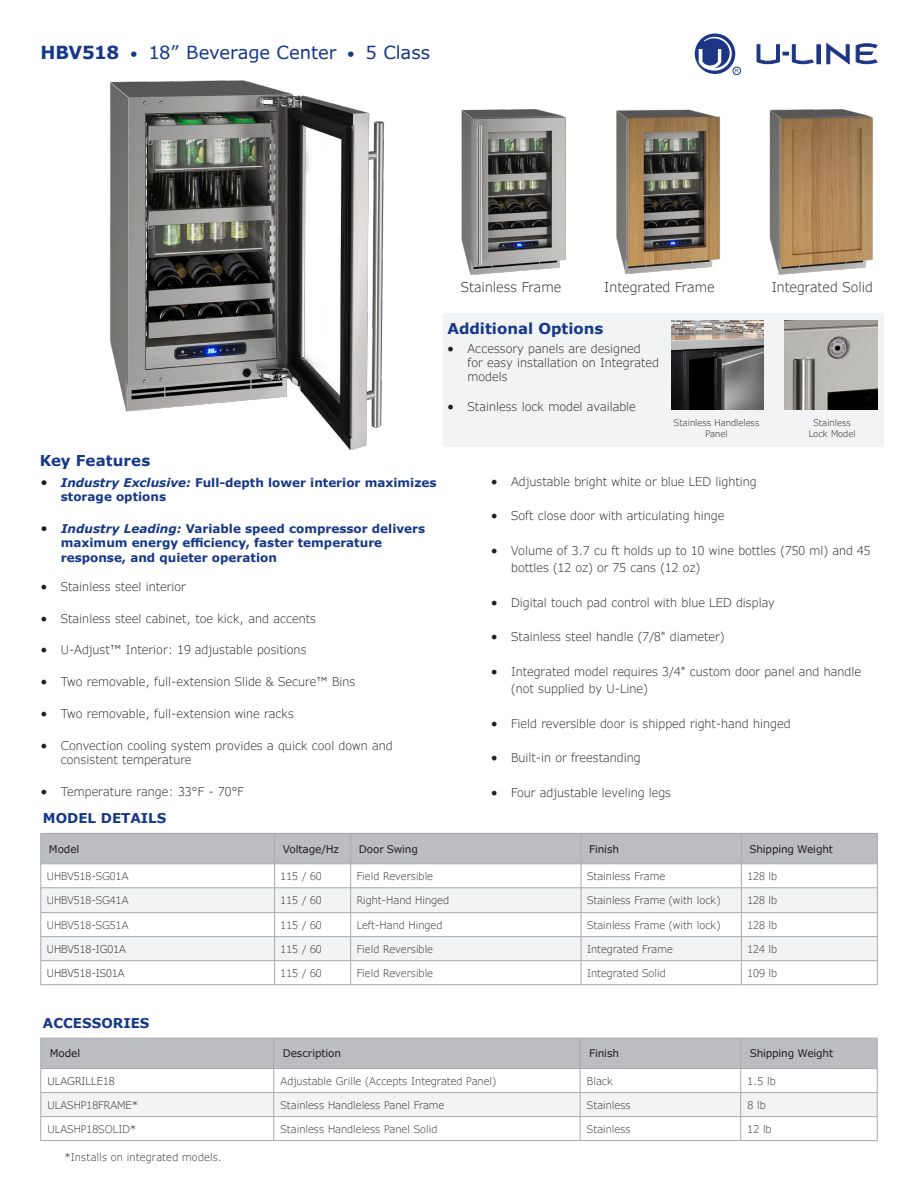
<style>
.page{position:relative;width:918px;height:1188px;background:#fff}
.page>*{position:absolute;margin:0;border:0;box-sizing:border-box;transform-origin:0 0}
.t1{font:18px "Verdana Pro";letter-spacing:-.005em;color:#153889}
.t2{font:700 15px "Verdana";color:#153889}
.t3{font:700 15px "Verdana Pro";letter-spacing:.005em;color:#153889}
.t4{font:300 13.5px "Verdana Pro";color:#231f20}
.t5{font:700 13.5px "Verdana";color:#153889}
.t6{font:300 12px/14.4px "Verdana Pro";color:#231f20}
.t7{font:700 12px/14.4px "Verdana Pro";color:#153889}
.t8{font:300 10.5px "Verdana Pro";color:#312f30}
.t9{font:10.5px "Verdana Pro";letter-spacing:-.015em;color:#231f20}
.t10{font:300 10.5px "Verdana Pro";color:#231f20}
.t11{font:300 9px "Verdana Pro";color:#231f20}
.s1{font-weight:700}
.s2{font-size:15px}
.s3{font-weight:400;font-size:13.5px;color:#231f20}
.s4{font-style:italic}
.s5{font-family:"Minion Pro";font-weight:400;font-size:18px}
</style>
<div class="page">
<div style="left:817px;top:45px;width:3px;height:19px;border:1px solid #1c3685"></div>
<svg style="left:827px;top:43px;width:22px;height:21px"></svg>
<svg style="left:856px;top:43px;width:21px;height:21px"></svg>
<svg style="left:757px;top:45px;width:56px;height:20px"></svg>
<svg style="left:695px;top:33px;width:44px;height:41px"></svg>
<div style="left:733px;top:67px;width:8px;height:8px;border:1px solid #1c3685;border-radius:50%"></div>
<div style="left:443px;top:313px;width:441px;height:134px;background:#f2f3f4"></div>
<img style="left:671px;top:321px;width:93px;height:89px">
<img style="left:110px;top:80px;width:274px;height:371px">
<img style="left:461px;top:109px;width:105px;height:166px">
<img style="left:616px;top:109px;width:104px;height:165px">
<img style="left:769px;top:109px;width:104px;height:166px">
<img style="left:785px;top:321px;width:92px;height:89px">
<hr style="left:275px;top:984px;width:76px;height:1px;background:#a8a9ad">
<hr style="left:351px;top:984px;width:230px;height:1px;background:#a8a9ad">
<svg style="left:41px;top:833px;width:837px;height:151px"></svg>
<hr style="left:41px;top:984px;width:234px;height:1px;background:#a8a9ad">
<hr style="left:581px;top:984px;width:160px;height:1px;background:#a8a9ad">
<hr style="left:741px;top:984px;width:137px;height:1px;background:#a8a9ad">
<svg style="left:41px;top:1038px;width:837px;height:102px"></svg>
<hr style="left:41px;top:1140px;width:233px;height:1px;background:#a8a9ad">
<hr style="left:580px;top:1140px;width:161px;height:1px;background:#a8a9ad">
<hr style="left:741px;top:1140px;width:136px;height:1px;background:#a8a9ad">
<hr style="left:274px;top:1140px;width:306px;height:1px;background:#a8a9ad">
<p class="t1" style="left:40px;top:41px;width:391px"><span class="s1">HBV518</span> <span class="s2">•</span> 18” Beverage Center <span class="s2">•</span> 5 Class</p>
<p class="t3" style="left:40px;top:451px;width:112px">Key Features</p>
<p class="t7" style="left:61px;top:476px;width:377px;text-indent:-20px"><span class="s3">•</span> <span class="s4">Industry Exclusive:</span> Full-depth lower interior maximizes storage options</p>
<p class="t7" style="left:61px;top:521px;width:366px;text-indent:-20px"><span class="s3">•</span> <span class="s4">Industry Leading:</span> Variable speed compressor delivers maximum energy efficiency, faster temperature response, and quieter operation</p>
<p class="t6" style="left:41px;top:580px;width:147px"><span class="s5">•</span> Stainless steel interior</p>
<p class="t6" style="left:41px;top:611px;width:277px"><span class="s5">•</span> Stainless steel cabinet, toe kick, and accents</p>
<p class="t6" style="left:41px;top:643px;width:268px"><span class="s5">•</span> U-Adjust™ Interior: 19 adjustable positions</p>
<p class="t6" style="left:41px;top:675px;width:316px"><span class="s5">•</span> Two removable, full-extension Slide &amp; Secure™ Bins</p>
<p class="t6" style="left:41px;top:706px;width:255px"><span class="s5">•</span> Two removable, full-extension wine racks</p>
<p class="t6" style="left:61px;top:738px;width:333px;text-indent:-20px"><span class="s5">•</span> Convection cooling system provides a quick cool down and consistent temperature</p>
<p class="t6" style="left:41px;top:784px;width:205px"><span class="s5">•</span> Temperature range: 33°F - 70°F</p>
<p class="t4" style="left:461px;top:278px;width:102px">Stainless Frame</p>
<p class="t4" style="left:604px;top:278px;width:112px">Integrated Frame</p>
<p class="t4" style="left:772px;top:278px;width:103px">Integrated Solid</p>
<p class="t2" style="left:447px;top:319px;width:158px">Additional Options</p>
<p class="t6" style="left:468px;top:341px;width:193px;text-indent:-20px"><span class="s5">•</span> Accessory panels are designed<br>for easy installation on Integrated models</p>
<p class="t6" style="left:447px;top:400px;width:190px"><span class="s5">•</span> Stainless lock model available</p>
<p class="t11" style="left:674px;top:417px;width:87px">Stainless Handleless</p>
<p class="t11" style="left:706px;top:428px;width:24px">Panel</p>
<p class="t11" style="left:813px;top:417px;width:39px">Stainless</p>
<p class="t11" style="left:809px;top:428px;width:49px">Lock Model</p>
<p class="t6" style="left:491px;top:474px;width:267px"><span class="s5">•</span> Adjustable bright white or blue LED lighting</p>
<p class="t6" style="left:491px;top:509px;width:235px"><span class="s5">•</span> Soft close door with articulating hinge</p>
<p class="t6" style="left:511px;top:542px;width:361px;line-height:16.8px;text-indent:-20px"><span class="s5">•</span> Volume of 3.7 cu ft holds up to 10 wine bottles (750 ml) and 45 bottles (12 oz) or 75 cans (12 oz)</p>
<p class="t6" style="left:491px;top:595px;width:286px"><span class="s5">•</span> Digital touch pad control with blue LED display</p>
<p class="t6" style="left:491px;top:630px;width:235px"><span class="s5">•</span> Stainless steel handle (7/8" diameter)</p>
<p class="t6" style="left:511px;top:663px;width:351px;line-height:16.8px;text-indent:-20px"><span class="s5">•</span> Integrated model requires 3/4" custom door panel and handle (not supplied by U-Line)</p>
<p class="t6" style="left:491px;top:716px;width:301px"><span class="s5">•</span> Field reversible door is shipped right-hand hinged</p>
<p class="t6" style="left:491px;top:751px;width:151px"><span class="s5">•</span> Built-in or freestanding</p>
<p class="t6" style="left:491px;top:786px;width:182px"><span class="s5">•</span> Four adjustable leveling legs</p>
<p class="t5" style="left:43px;top:810px;width:125px">MODEL DETAILS</p>
<p class="t9" style="left:49px;top:842px;width:32px">Model</p>
<p class="t9" style="left:283px;top:842px;width:58px">Voltage/Hz</p>
<p class="t9" style="left:359px;top:842px;width:61px">Door Swing</p>
<p class="t9" style="left:589px;top:842px;width:31px">Finish</p>
<p class="t9" style="left:750px;top:842px;width:85px">Shipping Weight</p>
<p class="t8" style="left:47px;top:869px;width:83px">UHBV518-SG01A</p>
<p class="t8" style="left:281px;top:869px;width:43px">115 / 60</p>
<p class="t8" style="left:357px;top:869px;width:78px">Field Reversible</p>
<p class="t8" style="left:587px;top:869px;width:80px">Stainless Frame</p>
<p class="t8" style="left:747px;top:869px;width:31px">128 lb</p>
<p class="t8" style="left:47px;top:894px;width:83px">UHBV518-SG41A</p>
<p class="t8" style="left:281px;top:894px;width:43px">115 / 60</p>
<p class="t8" style="left:357px;top:894px;width:94px">Right-Hand Hinged</p>
<p class="t8" style="left:587px;top:894px;width:135px">Stainless Frame (with lock)</p>
<p class="t8" style="left:747px;top:894px;width:31px">128 lb</p>
<p class="t8" style="left:47px;top:918px;width:83px">UHBV518-SG51A</p>
<p class="t8" style="left:281px;top:918px;width:43px">115 / 60</p>
<p class="t8" style="left:357px;top:918px;width:87px">Left-Hand Hinged</p>
<p class="t8" style="left:587px;top:918px;width:135px">Stainless Frame (with lock)</p>
<p class="t8" style="left:747px;top:918px;width:31px">128 lb</p>
<p class="t10" style="left:47px;top:942px;width:81px">UHBV518-IG01A</p>
<p class="t8" style="left:281px;top:942px;width:43px">115 / 60</p>
<p class="t8" style="left:357px;top:942px;width:78px">Field Reversible</p>
<p class="t8" style="left:587px;top:942px;width:87px">Integrated Frame</p>
<p class="t8" style="left:747px;top:942px;width:31px">124 lb</p>
<p class="t10" style="left:47px;top:966px;width:79px">UHBV518-IS01A</p>
<p class="t8" style="left:281px;top:966px;width:43px">115 / 60</p>
<p class="t8" style="left:357px;top:966px;width:78px">Field Reversible</p>
<p class="t8" style="left:587px;top:966px;width:80px">Integrated Solid</p>
<p class="t8" style="left:747px;top:966px;width:31px">109 lb</p>
<p class="t5" style="left:43px;top:1014px;width:108px">ACCESSORIES</p>
<p class="t9" style="left:50px;top:1047px;width:32px">Model</p>
<p class="t9" style="left:283px;top:1047px;width:60px">Description</p>
<p class="t9" style="left:589px;top:1047px;width:31px">Finish</p>
<p class="t9" style="left:750px;top:1047px;width:85px">Shipping Weight</p>
<p class="t10" style="left:48px;top:1074px;width:69px">ULAGRILLE18</p>
<p class="t8" style="left:281px;top:1074px;width:217px">Adjustable Grille (Accepts Integrated Panel)</p>
<p class="t8" style="left:587px;top:1074px;width:27px">Black</p>
<p class="t8" style="left:748px;top:1074px;width:30px">1.5 lb</p>
<p class="t8" style="left:48px;top:1098px;width:92px">ULASHP18FRAME*</p>
<p class="t8" style="left:281px;top:1098px;width:165px">Stainless Handleless Panel Frame</p>
<p class="t8" style="left:587px;top:1098px;width:45px">Stainless</p>
<p class="t8" style="left:748px;top:1098px;width:20px">8 lb</p>
<p class="t8" style="left:48px;top:1122px;width:90px">ULASHP18SOLID*</p>
<p class="t8" style="left:281px;top:1122px;width:158px">Stainless Handleless Panel Solid</p>
<p class="t8" style="left:587px;top:1122px;width:45px">Stainless</p>
<p class="t8" style="left:748px;top:1122px;width:26px">12 lb</p>
<p class="t8" style="left:65px;top:1151px;width:159px">*Installs on integrated models.</p>
</div>
